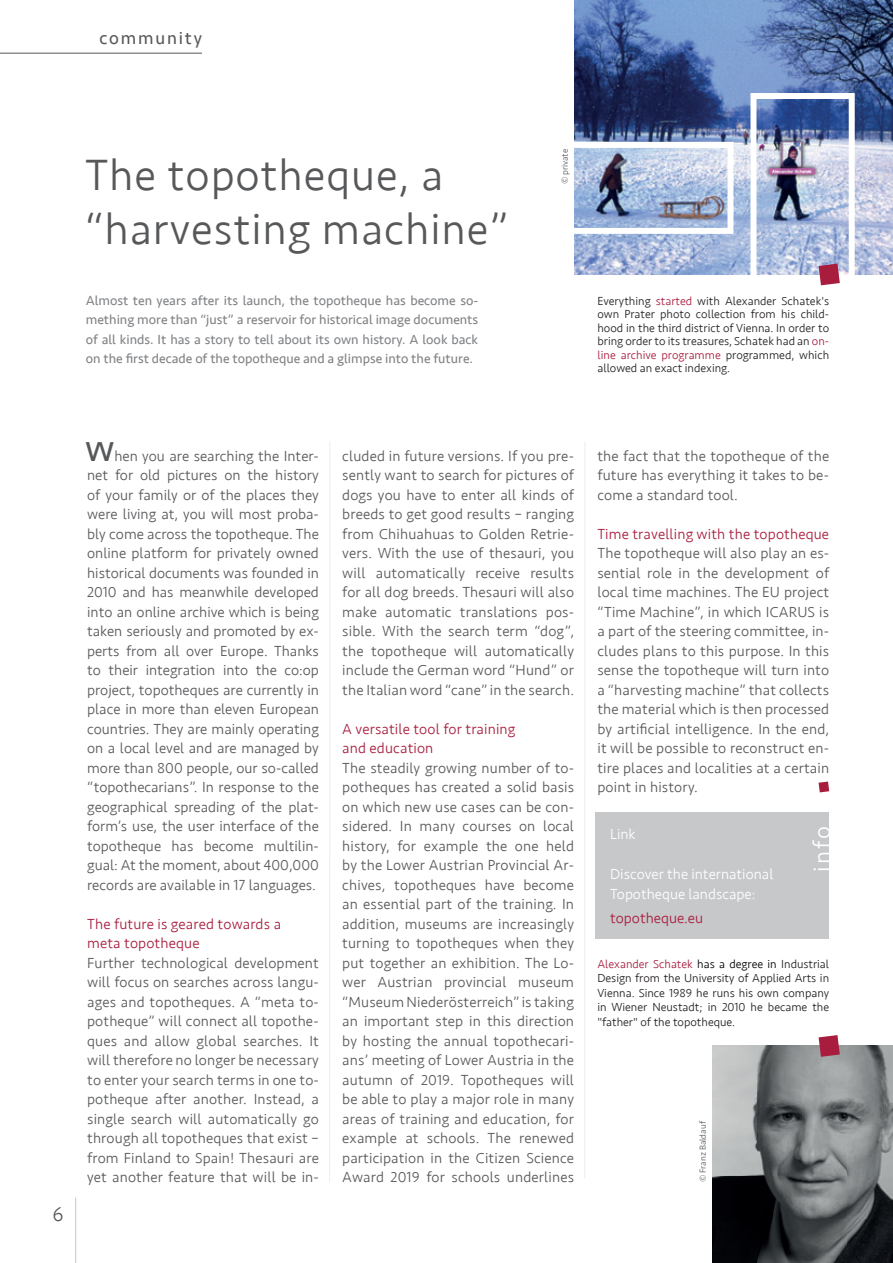
<style>
.page{position:relative;width:893px;height:1263px;background:#fff}
.page>*{position:absolute;margin:0;border:0;box-sizing:border-box;transform-origin:0 0}
.t1{font:300 45px/54px "Seravek";letter-spacing:.02em;color:#57585a}
.t2{font:39px "Seravek";color:#57585a}
.t3{font:300 24px "Seravek";color:#fff}
.t4{font:300 21px "Seravek";color:#57585a}
.t5{font:18px "Seravek";letter-spacing:.1em;color:#57585a}
.t6{font:300 15px/19.5px "Seravek";letter-spacing:.01em;color:#57585a;text-align:justify}
.t7{font:300 15px/19.5px "Seravek";letter-spacing:.01em;color:#a81d3e}
.t8{font:300 15px/19.5px "Seravek";color:#fff}
.t9{font:13.5px/19.5px "Seravek";color:#808285;text-align:justify}
.t10{font:300 12px/13.5px "Seravek";color:#231f20;text-align:justify}
.t11{font:300 9px "Seravek";color:#57585a}
.s1{color:#a81d3e}
.s2{color:#000002}
</style>
<div class="page">
<hr style="left:584px;top:441px;width:1px;height:737px;background:#ededee">
<hr style="left:329px;top:441px;width:1px;height:741px;background:#ededee">
<img style="left:574px;top:0;width:319px;height:274px">
<img style="left:712px;top:1046px;width:181px;height:217px">
<hr style="left:75px;top:1197px;width:1px;height:66px;background:#c7c8ca">
<hr style="left:0;top:53px;width:202px;height:1px;background:#57585a">
<svg style="left:819px;top:1035px;width:21px;height:22px"></svg>
<svg style="left:819px;top:781px;width:10px;height:11px"></svg>
<div style="left:595px;top:812px;width:234px;height:126px;background:#c7c8ca"></div>
<div style="left:750px;top:93px;width:105px;height:192px;border:6px solid #fff"></div>
<div style="left:552px;top:142px;width:181px;height:92px;border:6px solid #fff"></div>
<svg style="left:819px;top:264px;width:21px;height:21px"></svg>
<p class="t5" style="left:99px;top:24px;width:104px">community</p>
<h1 class="t1" style="left:85px;top:149px;width:424px">The topotheque, a “harvesting machine”</h1>
<p class="t9" style="left:86px;top:291px;width:394px">Almost ten years after its launch, the topotheque has become so&shy;mething more than “just” a reservoir for historical image documents of all kinds. It has a story to tell about its own history. A look back on the first decade of the topotheque and a glimpse into the future.</p>
<p class="t11" style="left:559px;top:184px;width:37px;rotate:-90deg">© private</p>
<p class="t10" style="left:597px;top:294px;width:233px">Everything <span class="s1">started</span> with Alexander Schatek's own Prater photo collection from his child&shy;hood in the third district of Vienna. In order to bring order to its treasures, Schatek had an <span class="s1">on&shy;line archive programme</span> programmed, which allowed an exact indexing.</p>
<h3 class="t4" style="left:53px;top:1202px;width:13px">6</h3>
<h2 class="t2" style="left:85px;top:418px;width:31px">w</h2>
<p class="t6" style="left:87px;top:446px;width:233px;text-indent:27px">hen you are searching the Inter&shy;net for old pictures on the history of your family or of the places they were living at, you will most proba&shy;bly come across the topotheque. The online platform for privately owned historical documents was founded in 2010 and has meanwhile developed into an online archive which is being taken seriously and promoted by ex&shy;perts from all over Europe. Thanks to their integration into the co:op project, topotheques are currently in place in more than eleven European countries. They are mainly operating on a local level and are managed by more than 800 people, our so-called “topothecarians”. In response to the geographical spreading of the plat&shy;form’s use, the user interface of the topotheque has become multilin&shy;gual: At the moment, about 400,000 records are available in 17 languages.</p>
<p class="t7" style="left:87px;top:914px;width:195px">The future is geared towards a meta topotheque</p>
<p class="t6" style="left:87px;top:953px;width:233px">Further technological development will focus on searches across langu&shy;ages and topotheques. A “meta to&shy;potheque” will connect all topothe&shy;ques and allow global searches. It will therefore no longer be necessary to enter your search terms in one to&shy;potheque after another. Instead, a single search will automatically go through all topotheques that exist – from Finland to Spain! Thesauri are yet another feature that will be in-</p>
<p class="t6" style="left:342px;top:446px;width:233px">cluded in future versions. If you pre&shy;sently want to search for pictures of dogs you have to enter all kinds of breeds to get good results – ranging from Chihuahuas to Golden Retrie&shy;vers. With the use of thesauri, you will automatically receive results for all dog breeds. Thesauri will also make automatic translations pos&shy;sible. With the search term “dog”, the topotheque will automatically include the German word “Hund” or the Italian word “cane” in the search.</p>
<p class="t7" style="left:342px;top:719px;width:175px">A versatile tool for training and education</p>
<p class="t6" style="left:342px;top:758px;width:233px">The steadily growing number of to&shy;potheques has created a solid basis on which new use cases can be con&shy;sidered. In many courses on local history, for example the one held by the Lower Austrian Provincial Ar&shy;chives, topotheques have become an essential part of the training. In addition, museums are increasingly turning to topotheques when they put together an exhibition. The Lo&shy;wer Austrian provincial museum “Museum Niederösterreich” is taking an important step in this direction by hosting the annual topothecari&shy;ans’ meeting of Lower Austria in the autumn of 2019. Topotheques will be able to play a major role in many areas of training and education, for example at schools. The renewed participation in the Citizen Science Award 2019 for schools underlines</p>
<p class="t6" style="left:597px;top:446px;width:233px">the fact that the topotheque of the future has everything it takes to be&shy;come a standard tool.</p>
<p class="t7" style="left:597px;top:524px;width:233px">Time travelling with the topotheque</p>
<p class="t6" style="left:597px;top:544px;width:233px">The topotheque will also play an es&shy;sential role in the development of local time machines. The EU project “Time Machine”, in which ICARUS is a part of the steering committee, in&shy;cludes plans to this purpose. In this sense the topotheque will turn into a “harvesting machine” that collects the material which is then processed by artificial intelligence. In the end, it will be possible to reconstruct en&shy;tire places and localities at a certain point in history.</p>
<p class="t8" style="left:610px;top:824px;width:27px">Link</p>
<p class="t8" style="left:610px;top:865px;width:165px">Discover the international<br>Topotheque landscape:</p>
<p class="t7" style="left:610px;top:908px;width:94px">topotheque.eu</p>
<h3 class="t3" style="left:808px;top:872px;width:48px;rotate:-90deg">info</h3>
<p class="t10" style="left:597px;top:957px;width:233px;line-height:14.4px"><span class="s1">Alexander Schatek</span> <span class="s2">has a degree in</span> Industrial Design from the University of Applied Arts in Vienna. Since 1989 he runs his own company in Wiener Neustadt; in 2010 he became the "father" of the topotheque.</p>
<p class="t11" style="left:698px;top:1182px;width:63px;rotate:-90deg">© Franz Baldauf</p>
</div>
